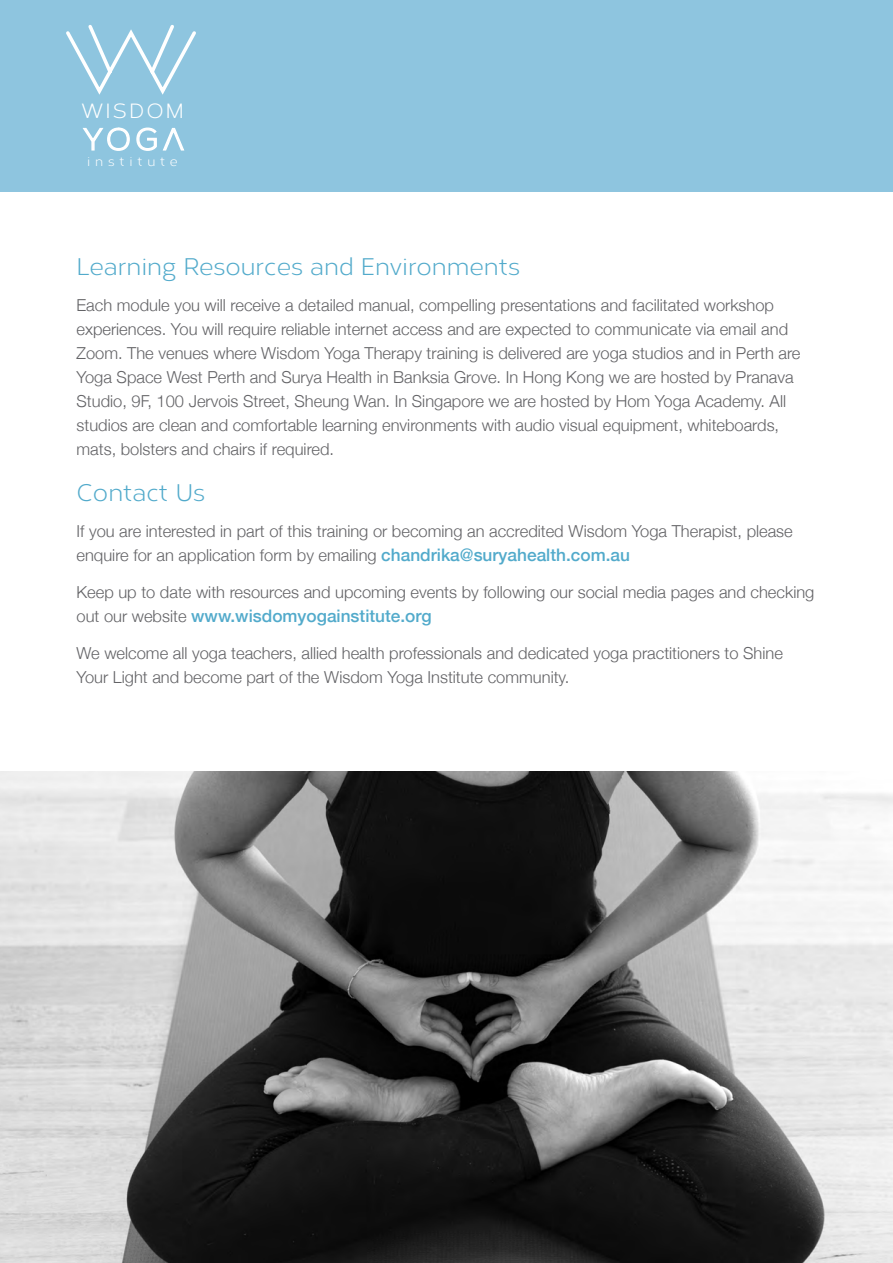
<style>
.page{position:relative;width:893px;height:1263px;background:#fff}
.page>*{position:absolute;margin:0;border:0;box-sizing:border-box;transform-origin:0 0}
.t1{font:24px "Corbert";color:#52aacb}
.t2{font:20.55px "Corbert";letter-spacing:.1em;color:#fff}
.text{font:500 17.25px "Helvetica Neue";color:#52aacb}
.text-2{font:300 16.5px/24px "Helvetica Neue";color:#636366}
.t3{font:13.05px "Corbert";letter-spacing:.37em;color:#fff}
.s1{font-weight:500;font-size:17.25px;color:#52aacb}
.s2{font-weight:300;font-size:16.5px;color:#636366}
</style>
<div class="page">
<div style="left:0;top:0;width:893px;height:192px;background:#8ec5df"></div>
<svg style="left:66px;top:25px;width:130px;height:70px"></svg>
<svg style="left:82px;top:127px;width:103px;height:24px"></svg>
<img style="left:0;top:772px;width:893px;height:491px">
<p class="t2" style="left:81px;top:96px;width:104px">WISDOM</p>
<p class="t3" style="left:87px;top:152px;width:92px">institute</p>
<p class="t1" style="left:77px;top:249px;width:445px">Learning Resources and Environments</p>
<p class="text-2" style="left:77px;top:292px;width:725px">Each module you will receive a detailed manual, compelling presentations and facilitated workshop experiences. You will require reliable internet access and are expected to communicate via email and Zoom. The venues where Wisdom Yoga Therapy training is delivered are yoga studios and in Perth are Yoga Space West Perth and Surya Health in Banksia Grove. In Hong Kong we are hosted by Pranava Studio, 9F, 100 Jervois Street, Sheung Wan. In Singapore we are hosted by Hom Yoga Academy. All studios are clean and comfortable learning environments with audio visual equipment, whiteboards, mats, bolsters and chairs if required.</p>
<p class="t1" style="left:77px;top:475px;width:130px">Contact Us</p>
<p class="text-2" style="left:77px;top:518px;width:718px">If you are interested in part of this training or becoming an accredited Wisdom Yoga Therapist, please enquire for an application form by emailing <span class="s1">chandrika@suryahealth.com.au</span></p>
<p class="text-2" style="left:77px;top:579px;width:739px">Keep up to date with resources and upcoming events by following our social media pages and checking</p>
<p class="text" style="left:77px;top:602px;width:357px"><span class="s2">out our website</span> www.wisdomyogainstitute.org</p>
<p class="text-2" style="left:77px;top:640px;width:708px">We welcome all yoga teachers, allied health professionals and dedicated yoga practitioners to Shine<br>Your Light and become part of the Wisdom Yoga Institute community.</p>
</div>
